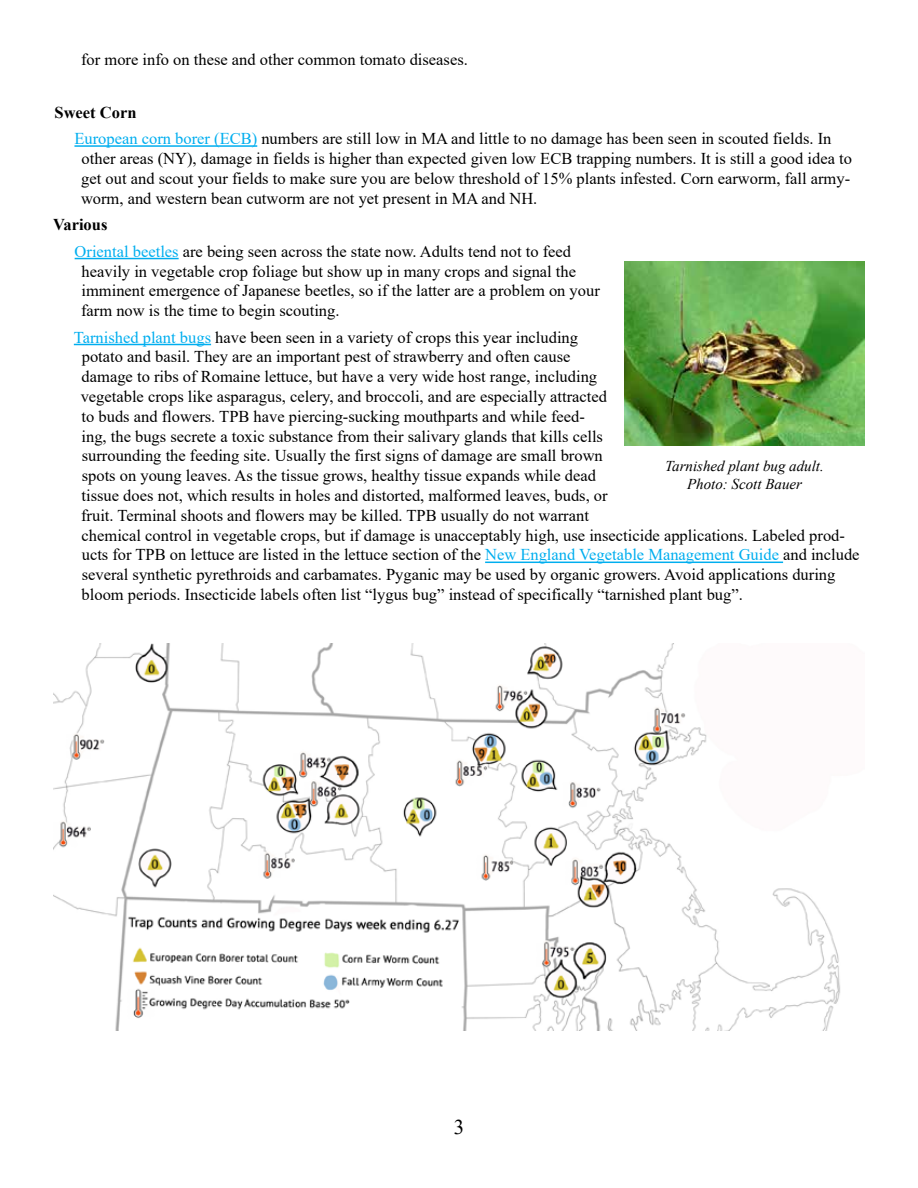
<style>
.page{position:relative;width:918px;height:1188px;background:#fff}
.page>*{position:absolute;margin:0;border:0;box-sizing:border-box;transform-origin:0 0}
.t1{font:21px "Times New Roman";color:#000}
.t2{font:16.5px/19.8px "Times New Roman";color:#000}
.t3{font:italic 15px/18px "Times New Roman";color:#000;text-align:center}
.s1{font-weight:700}
.s2{color:#00aeef}
</style>
<div class="page">
<hr style="left:74px;top:145px;width:183px;height:2px;background:#00aeef">
<hr style="left:75px;top:258px;width:104px;height:1px;background:#00aeef">
<hr style="left:74px;top:344px;width:137px;height:1px;background:#00aeef">
<hr style="left:485px;top:562px;width:298px;height:1px;background:#00aeef">
<img style="left:624px;top:261px;width:241px;height:185px">
<img style="left:53px;top:644px;width:787px;height:386px">
<p class="t2" style="left:81px;top:49px;width:388px">for more info on these and other common tomato diseases.</p>
<p class="t2" style="left:74px;top:98px;width:759px;line-height:26.5px;text-indent:-20px"><span class="s1">Sweet Corn<br></span><span class="s2">European corn borer (ECB)</span> numbers are still low in MA and little to no damage has been seen in scouted fields. In</p>
<p class="t2" style="left:81px;top:148px;width:772px;text-align:justify">other areas (NY), damage in fields is higher than expected given low ECB trapping numbers. It is still a good idea to get out and scout your fields to make sure you are below threshold of 15% plants infested. Corn earworm, fall army&shy;worm, and western bean cutworm are not yet present in MA and NH.</p>
<p class="t2" style="left:75px;top:211px;width:498px;line-height:26.5px;text-indent:-22px"><span class="s1">Various<br></span><span class="s2">Oriental beetles</span> are being seen across the state now. Adults tend not to feed</p>
<p class="t2" style="left:81px;top:261px;width:520px">heavily in vegetable crop foliage but show up in many crops and signal the imminent emergence of Japanese beetles, so if the latter are a problem on your farm now is the time to begin scouting.</p>
<p class="t2" style="left:81px;top:327px;width:780px;text-indent:-7px"><span class="s2">Tarnished plant bugs</span> have been seen in a variety of crops this year including<br>potato and basil. They are an important pest of strawberry and often cause<br>damage to ribs of Romaine lettuce, but have a very wide host range, including<br>vegetable crops like asparagus, celery, and broccoli, and are especially attracted<br>to buds and flowers. TPB have piercing-sucking mouthparts and while feed-<br>ing, the bugs secrete a toxic substance from their salivary glands that kills cells<br>surrounding the feeding site. Usually the first signs of damage are small brown<br>spots on young leaves. As the tissue grows, healthy tissue expands while dead<br>tissue does not, which results in holes and distorted, malformed leaves, buds, or<br>fruit. Terminal shoots and flowers may be killed. TPB usually do not warrant<br>chemical control in vegetable crops, but if damage is unacceptably high, use insecticide applications. Labeled prod&shy;ucts for TPB on lettuce are listed in the lettuce section of the <span class="s2">New England Vegetable Management Guide</span> and include several synthetic pyrethroids and carbamates. Pyganic may be used by organic growers. Avoid applications during bloom periods. Insecticide labels often list “lygus bug” instead of specifically “tarnished plant bug”.</p>
<p class="t3" style="left:665px;top:457px;width:160px">Tarnished plant bug adult.<br>Photo: Scott Bauer</p>
<p class="t1" style="left:454px;top:1112px;width:12px">3</p>
</div>
